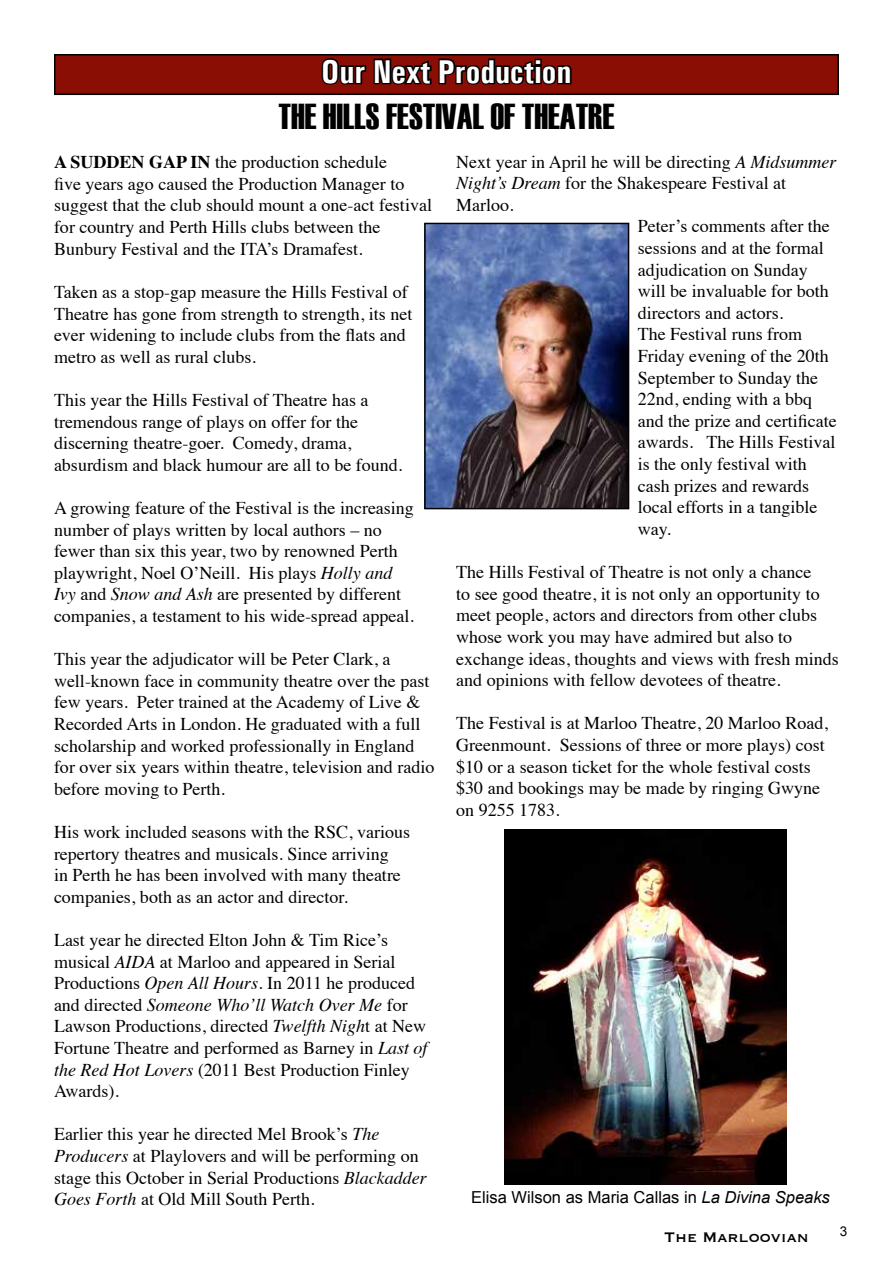
<style>
.page{position:relative;width:893px;height:1263px;background:#fff}
.page>*{position:absolute;margin:0;border:0;box-sizing:border-box;transform-origin:0 0}
.t1{font:36px "Haettenschweiler";color:#000}
.t2{font:700 condensed 33px "Univers";color:#fff}
.t3{font:18px/21.6px "Times";color:#000}
.t4{font:18px "Copperplate";color:#000}
.t5{font:16.5px "Arial";color:#000}
.t6{font:13.5px "Arial";color:#000}
.s1{font-weight:700}
.s2{font-style:italic}
</style>
<div class="page">
<div style="left:55px;top:55px;width:783px;height:39px;background:#8b0e04"></div>
<svg style="left:320px;top:58px;width:253px;height:38px"></svg>
<div style="left:54px;top:54px;width:785px;height:41px;border:2px solid #000"></div>
<img style="left:427px;top:226px;width:199px;height:280px">
<div style="left:424px;top:223px;width:205px;height:286px;border:2px solid #000"></div>
<img style="left:504px;top:830px;width:283px;height:355px">
<h2 class="t2" style="left:321px;top:51px;width:252px">Our Next Production</h2>
<h1 class="t1" style="left:279px;top:95px;width:337px">THE HILLS FESTIVAL OF THEATRE</h1>
<p class="t3" style="left:54px;top:150px;width:379px"><span class="s1">A SUDDEN GAP IN</span> the production schedule<br>five years ago caused the Production Manager to suggest that the club should mount a one-act festival for country and Perth Hills clubs between the Bunbury Festival and the ITA’s Dramafest.</p>
<p class="t3" style="left:54px;top:279px;width:360px">Taken as a stop-gap measure the Hills Festival of Theatre has gone from strength to strength, its net ever widening to include clubs from the flats and metro as well as rural clubs.</p>
<p class="t3" style="left:54px;top:387px;width:350px">This year the Hills Festival of Theatre has a tremendous range of plays on offer for the discerning theatre-goer. Comedy, drama, absurdism and black humour are all to be found.</p>
<p class="t3" style="left:54px;top:495px;width:361px">A growing feature of the Festival is the increasing number of plays written by local authors – no fewer than six this year, two by renowned Perth playwright, Noel O’Neill. His plays <span class="s2">Holly and Ivy</span> and <span class="s2">Snow and Ash</span> are presented by different companies, a testament to his wide-spread appeal.</p>
<p class="t3" style="left:54px;top:647px;width:382px">This year the adjudicator will be Peter Clark, a well-known face in community theatre over the past few years. Peter trained at the Academy of Live &amp; Recorded Arts in London. He graduated with a full scholarship and worked professionally in England for over six years within theatre, television and radio before moving to Perth.</p>
<p class="t3" style="left:54px;top:819px;width:357px">His work included seasons with the RSC, various repertory theatres and musicals. Since arriving<br>in Perth he has been involved with many theatre companies, both as an actor and director.</p>
<p class="t3" style="left:54px;top:927px;width:375px">Last year he directed Elton John &amp; Tim Rice’s musical <span class="s2">AIDA</span> at Marloo and appeared in Serial Productions <span class="s2">Open All Hours</span>. In 2011 he produced and directed <span class="s2">Someone Who’ll Watch Over Me</span> for Lawson Productions, directed <span class="s2">Twelfth Nigh</span>t at New Fortune Theatre and performed as Barney in <span class="s2">Last of the Red Hot Lovers</span> (2011 Best Production Finley Awards).</p>
<p class="t3" style="left:54px;top:1122px;width:374px">Earlier this year he directed Mel Brook’s <span class="s2">The Producers</span> at Playlovers and will be performing on stage this October in Serial Productions <span class="s2">Blackadder Goes Forth</span> at Old Mill South Perth.</p>
<p class="t3" style="left:456px;top:149px;width:382px">Next year in April he will be directing <span class="s2">A Midsummer</span></p>
<p class="t3" style="left:456px;top:171px;width:331px"><span class="s2">Night’s Dream</span> for the Shakespeare Festival at</p>
<p class="t3" style="left:456px;top:192px;width:59px">Marloo.</p>
<p class="t3" style="left:638px;top:214px;width:194px">Peter’s comments after the</p>
<p class="t3" style="left:638px;top:236px;width:187px">sessions and at the formal</p>
<p class="t3" style="left:638px;top:257px;width:171px">adjudication on Sunday</p>
<p class="t3" style="left:638px;top:279px;width:192px">will be invaluable for both</p>
<p class="t3" style="left:638px;top:300px;width:147px">directors and actors.</p>
<p class="t3" style="left:638px;top:322px;width:166px">The Festival runs from</p>
<p class="t3" style="left:638px;top:344px;width:192px">Friday evening of the 20th</p>
<p class="t3" style="left:638px;top:365px;width:182px">September to Sunday the</p>
<p class="t3" style="left:638px;top:387px;width:176px">22nd, ending with a bbq</p>
<p class="t3" style="left:638px;top:408px;width:200px">and the prize and certificate</p>
<p class="t3" style="left:638px;top:430px;width:199px">awards. The Hills Festival</p>
<p class="t3" style="left:638px;top:452px;width:171px">is the only festival with</p>
<p class="t3" style="left:638px;top:473px;width:173px">cash prizes and rewards</p>
<p class="t3" style="left:638px;top:495px;width:181px">local efforts in a tangible</p>
<p class="t3" style="left:638px;top:516px;width:35px">way.</p>
<p class="t3" style="left:456px;top:560px;width:384px">The Hills Festival of Theatre is not only a chance<br>to see good theatre, it is not only an opportunity to meet people, actors and directors from other clubs whose work you may have admired but also to exchange ideas, thoughts and views with fresh minds and opinions with fellow devotees of theatre.</p>
<p class="t3" style="left:456px;top:711px;width:373px">The Festival is at Marloo Theatre, 20 Marloo Road, Greenmount. Sessions of three or more plays) cost $10 or a season ticket for the whole festival costs $30 and bookings may be made by ringing Gwyne on 9255 1783.</p>
<p class="t5" style="left:471px;top:1186px;width:360px">Elisa Wilson as Maria Callas in <span class="s2">La Divina Speaks</span></p>
<p class="t4" style="left:664px;top:1226px;width:146px">The Marloovian</p>
<p class="t6" style="left:840px;top:1222px;width:9px">3</p>
</div>
